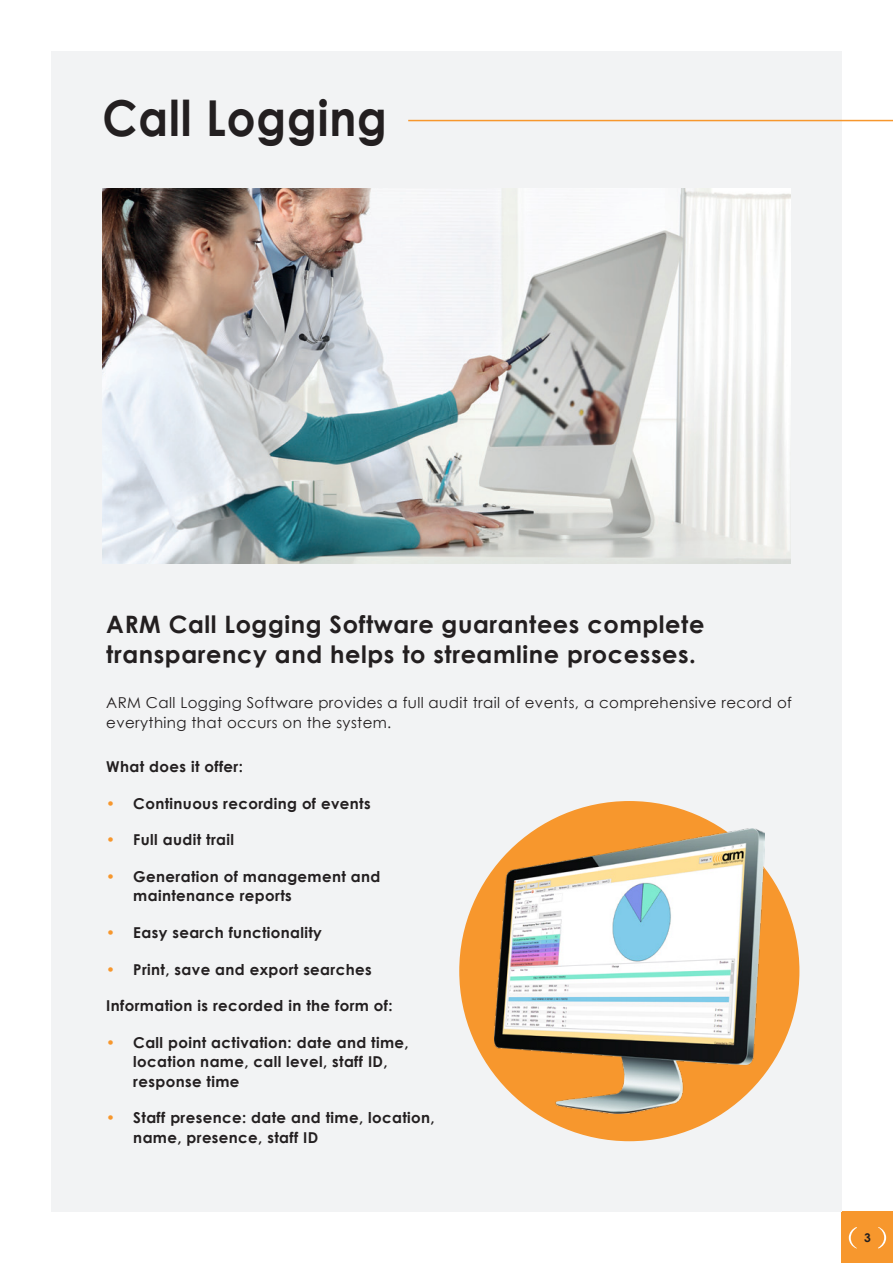
<style>
.page{position:relative;width:893px;height:1263px;background:#fff}
.page>*{position:absolute;margin:0;border:0;box-sizing:border-box;transform-origin:0 0}
.Main_Titles{font:700 49.5px "Century Gothic";letter-spacing:.02em;color:#231f20;scale:.91 1}
.Headings{font:700 24px/30px "Century Gothic";letter-spacing:.025em;color:#231f20}
.Body{font:700 15px/19.5px "Century Gothic";letter-spacing:.025em;color:#231f20}
.Body-2{font:15px/19.5px "Century Gothic";letter-spacing:.025em;color:#231f20}
.Body-3{font:700 12px "Century Gothic";color:#231f20}
.s1{color:#f7972d}
</style>
<div class="page">
<div style="left:842px;top:1212px;width:51px;height:51px;background:#f7972d"></div>
<svg style="left:849px;top:1227px;width:8px;height:21px"></svg>
<svg style="left:878px;top:1227px;width:8px;height:21px"></svg>
<div style="left:51px;top:51px;width:791px;height:1161px;background:#f2f3f4"></div>
<img style="left:103px;top:188px;width:687px;height:376px">
<div style="left:459px;top:801px;width:340px;height:340px;background:#f7972d;border-radius:50%"></div>
<img style="left:494px;top:829px;width:270px;height:284px">
<hr style="left:408px;top:120px;width:485px;height:1px;background:#f7972d">
<p class="Main_Titles" style="left:103px;top:81px;width:314px">Call Logging</p>
<p class="Headings" style="left:106px;top:608px;width:600px">ARM Call Logging Software guarantees complete transparency and helps to streamline processes.</p>
<p class="Body-2" style="left:106px;top:693px;width:687px">ARM Call Logging Software provides a full audit trail of events, a comprehensive record of everything that occurs on the system.</p>
<p class="Body" style="left:106px;top:756px;width:138px">What does it offer:</p>
<p class="Body" style="left:106px;top:793px;width:266px"><span class="s1">•</span> Continuous recording of events</p>
<p class="Body" style="left:106px;top:830px;width:129px"><span class="s1">•</span> Full audit trail</p>
<p class="Body" style="left:133px;top:866px;width:249px;text-indent:-27px"><span class="s1">•</span> Generation of management and maintenance reports</p>
<p class="Body" style="left:106px;top:922px;width:217px"><span class="s1">•</span> Easy search functionality</p>
<p class="Body" style="left:106px;top:959px;width:267px"><span class="s1">•</span> Print, save and export searches</p>
<p class="Body" style="left:106px;top:995px;width:288px">Information is recorded in the form of:</p>
<p class="Body" style="left:133px;top:1032px;width:277px;text-indent:-27px"><span class="s1">•</span> Call point activation: date and time, location name, call level, staff ID, response time</p>
<p class="Body" style="left:133px;top:1107px;width:303px;text-indent:-27px"><span class="s1">•</span> Staff presence: date and time, location, name, presence, staff ID</p>
<p class="Body-3" style="left:864px;top:1229px;width:8px">3</p>
</div>
